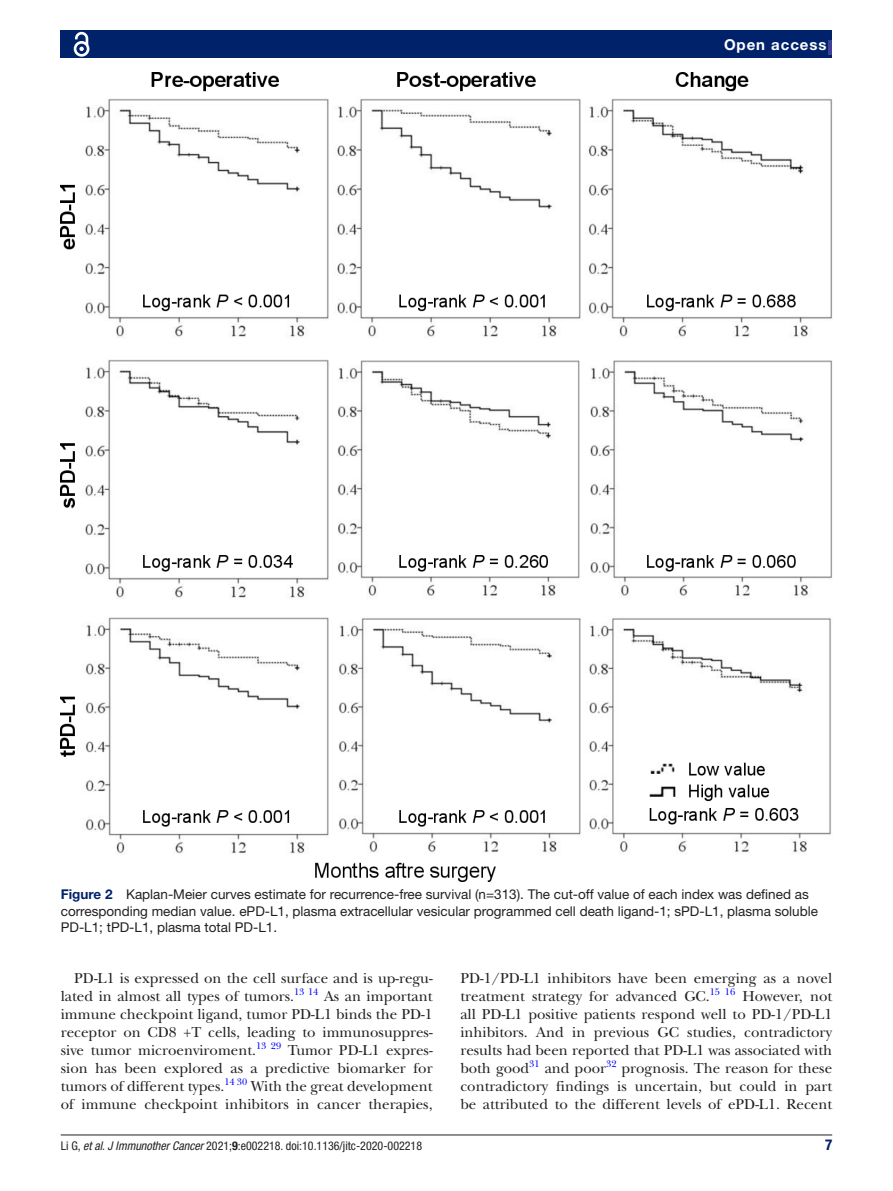
<style>
.page{position:relative;width:893px;height:1191px;background:#fff}
.page>*{position:absolute;margin:0;border:0;box-sizing:border-box;transform-origin:0 0}
.t1{font:15px/18px "New Baskerville";color:#231f20;text-align:justify}
.t2{font:700 15px "Helvetica Neue LT Std";letter-spacing:.065em;color:#fff}
.t3{font:700 condensed 15px "Helvetica Neue LT Std";color:#00226b}
.t4{font:13.5px/16.2px "Helvetica Neue LT Std";color:#231f20}
.t5{font:condensed 12px "Helvetica Neue LT Std";color:#231f20}
.t6{font:9.9px "New Baskerville";color:#00f}
.s1{font-weight:700;color:#00226b}
.s2{font-style:italic}
.s3{font-weight:700}
</style>
<div class="page">
<hr style="left:61px;top:1134px;width:771px;height:1px;background:#231f20">
<div style="left:61px;top:31px;width:771px;height:27px;background:#00226b"></div>
<hr style="left:828px;top:40px;width:4px;height:15px;background:#414099">
<svg style="left:73px;top:31px;width:17px;height:26px"></svg>
<img style="left:61px;top:73px;width:771px;height:808px">
<p class="t2" style="left:724px;top:35px;width:104px">Open access</p>
<p class="t4" style="left:61px;top:886px;width:759px"><span class="s1">Figure 2</span> Kaplan-Meier curves estimate for recurrence-free survival (n=313). The cut-off value of each index was defined as corresponding median value. ePD-L1, plasma extracellular vesicular programmed cell death ligand-1; sPD-L1, plasma soluble<br>PD-L1; tPD-L1, plasma total PD-L1.</p>
<p class="t1" style="left:61px;top:969px;width:373px;text-indent:13px">PD-L1 is expressed on the cell surface and is up-regu&shy;lated in almost all types of tumors.</p>
<p class="t6" style="left:294px;top:985px;width:26px">13 14</p>
<p class="t1" style="left:61px;top:987px;width:373px;text-indent:263px">As an important immune checkpoint ligand, tumor PD-L1 binds the PD-1 receptor on CD8 +T cells, leading to immunosuppres&shy;sive tumor microenviroment.</p>
<p class="t6" style="left:256px;top:1039px;width:27px">13 29</p>
<p class="t1" style="left:61px;top:1041px;width:373px;text-indent:227px">Tumor PD-L1 expres&shy;sion has been explored as a predictive biomarker for tumors of different types.</p>
<p class="t6" style="left:224px;top:1075px;width:24px">14 30</p>
<p class="t1" style="left:61px;top:1077px;width:373px;text-align:right">With the great development<br>of immune checkpoint inhibitors in cancer therapies,</p>
<p class="t1" style="left:460px;top:969px;width:373px">PD-1/PD-L1 inhibitors have been emerging as a novel treatment strategy for advanced GC.</p>
<p class="t6" style="left:710px;top:985px;width:27px">15 16</p>
<p class="t1" style="left:460px;top:987px;width:373px;text-indent:282px">However, not all PD-L1 positive patients respond well to PD-1/PD-L1 inhibitors. And in previous GC studies, contradictory results had been reported that PD-L1 was associated with both good</p>
<p class="t6" style="left:529px;top:1057px;width:12px">31</p>
<p class="t1" style="left:545px;top:1059px;width:63px">and poor</p>
<p class="t6" style="left:606px;top:1057px;width:12px">32</p>
<p class="t1" style="left:460px;top:1059px;width:373px;text-indent:161px">prognosis. The reason for these contradictory findings is uncertain, but could in part be attributed to the different levels of ePD-L1. Recent</p>
<p class="t5" style="left:61px;top:1138px;width:363px">Li G, <span class="s2">et al</span>. <span class="s2">J Immunother Cancer</span> 2021;<span class="s3">9</span>:e002218. doi:10.1136/jitc-2020-002218</p>
<p class="t3" style="left:825px;top:1135px;width:9px">7</p>
</div>
